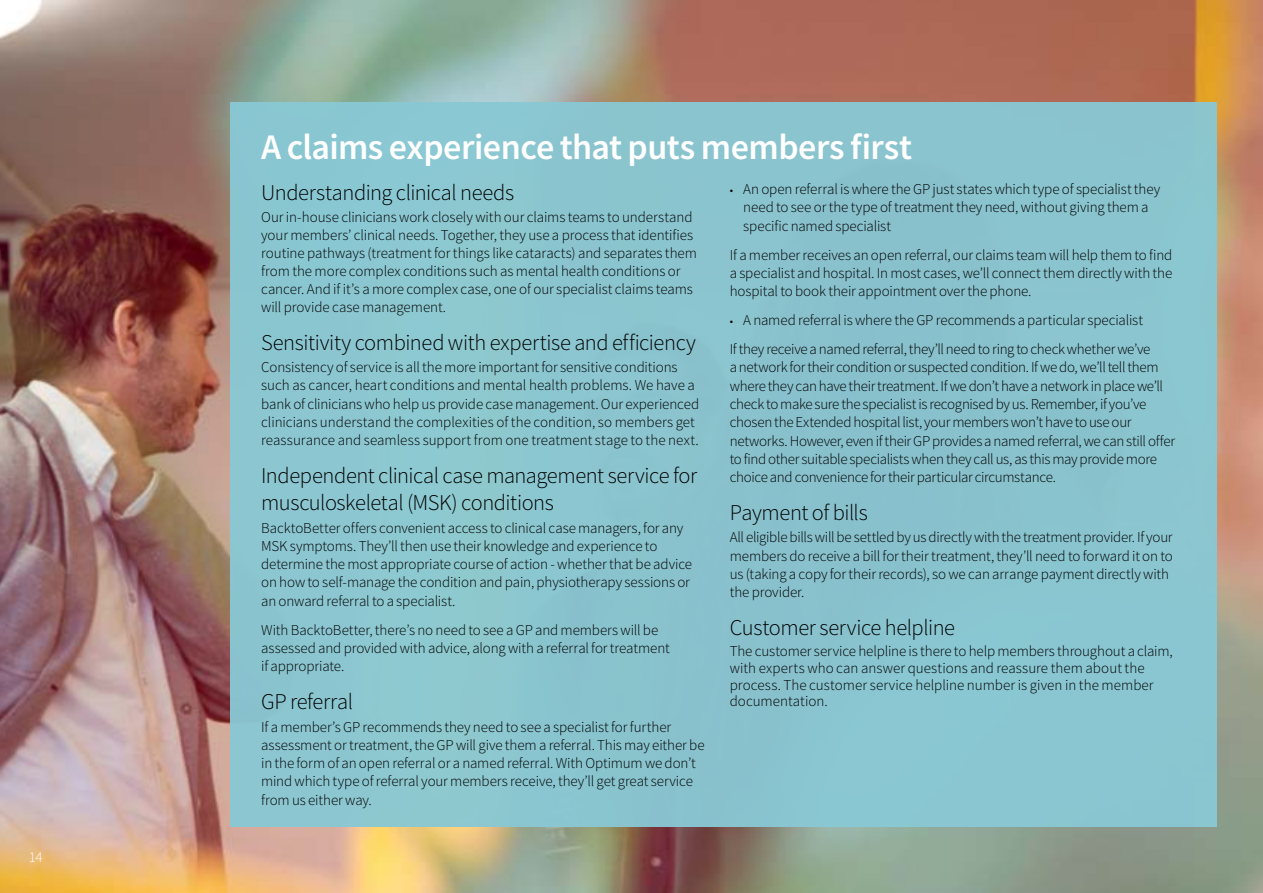
<style>
.page{position:relative;width:1263px;height:893px;background:#fff}
.page>*{position:absolute;margin:0;border:0;box-sizing:border-box;transform-origin:0 0}
.t1{font:600 36px "Source Sans Pro";letter-spacing:-.015em;color:#fff}
.t2{font:300 22.5px/27px "Source Sans Pro";letter-spacing:-.02em;color:#000}
.t3{font:300 15px/18.3px "Source Sans Pro";letter-spacing:-.01em;color:#000}
.t4{font:300 15px "Source Sans Pro";color:#fff}
.s1{font-size:12px}
</style>
<div class="page">
<img style="left:0;top:0;width:1263px;height:893px">
<div style="left:230px;top:102px;width:987px;height:724px;background:#89c8d4"></div>
<p class="t4" style="left:29px;top:847px;width:15px">14</p>
<h1 class="t1" style="left:261px;top:123px;width:652px">A claims experience that puts members first</h1>
<h2 class="t2" style="left:261px;top:179px;width:254px">Understanding clinical needs</h2>
<p class="t3" style="left:261px;top:208px;width:437px">Our in-house clinicians work closely with our claims teams to understand your members’ clinical needs. Together, they use a process that identifies routine pathways (treatment for things like cataracts) and separates them from the more complex conditions such as mental health conditions or cancer. And if it’s a more complex case, one of our specialist claims teams will provide case management.</p>
<h2 class="t2" style="left:261px;top:329px;width:436px">Sensitivity combined with expertise and efficiency</h2>
<p class="t3" style="left:261px;top:358px;width:440px">Consistency of service is all the more important for sensitive conditions such as cancer, heart conditions and mental health problems. We have a bank of clinicians who help us provide case management. Our experienced clinicians understand the complexities of the condition, so members get reassurance and seamless support from one treatment stage to the next.</p>
<h2 class="t2" style="left:261px;top:462px;width:437px">Independent clinical case management service for musculoskeletal (MSK) conditions</h2>
<p class="t3" style="left:261px;top:518px;width:432px">BacktoBetter offers convenient access to clinical case managers, for any MSK symptoms. They’ll then use their knowledge and experience to determine the most appropriate course of action - whether that be advice on how to self-manage the condition and pain, physiotherapy sessions or an onward referral to a specialist.</p>
<p class="t3" style="left:261px;top:621px;width:410px">With BacktoBetter, there’s no need to see a GP and members will be assessed and provided with advice, along with a referral for treatment if appropriate.</p>
<h2 class="t2" style="left:261px;top:688px;width:93px">GP referral</h2>
<p class="t3" style="left:261px;top:717px;width:445px">If a member’s GP recommends they need to see a specialist for further assessment or treatment, the GP will give them a referral. This may either be in the form of an open referral or a named referral. With Optimum we don’t mind which type of referral your members receive, they’ll get great service from us either way.</p>
<p class="t3" style="left:743px;top:180px;width:419px;text-indent:-14px"><span class="s1">•</span> An open referral is where the GP just states which type of specialist they need to see or the type of treatment they need, without giving them a specific named specialist</p>
<p class="t3" style="left:730px;top:246px;width:444px;text-align:justify">If a member receives an open referral, our claims team will help them to find a specialist and hospital. In most cases, we’ll connect them directly with the hospital to book their appointment over the phone.</p>
<p class="t3" style="left:730px;top:306px;width:422px;line-height:29px"><span class="s1">•</span> A named referral is where the GP recommends a particular specialist<br>If they receive a named referral, they’ll need to ring to check whether we’ve</p>
<p class="t3" style="left:730px;top:358px;width:447px">a network for their condition or suspected condition. If we do, we’ll tell them where they can have their treatment. If we don’t have a network in place we’ll check to make sure the specialist is recognised by us. Remember, if you’ve chosen the Extended hospital list, your members won’t have to use our networks. However, even if their GP provides a named referral, we can still offer to find other suitable specialists when they call us, as this may provide more choice and convenience for their particular circumstance.</p>
<h2 class="t2" style="left:730px;top:499px;width:140px">Payment of bills</h2>
<p class="t3" style="left:730px;top:528px;width:445px">All eligible bills will be settled by us directly with the treatment provider. If your members do receive a bill for their treatment, they’ll need to forward it on to us (taking a copy for their records), so we can arrange payment directly with the provider.</p>
<h2 class="t2" style="left:730px;top:614px;width:227px">Customer service helpline</h2>
<p class="t3" style="left:730px;top:643px;width:445px;line-height:16.8px">The customer service helpline is there to help members throughout a claim, with experts who can answer questions and reassure them about the process. The customer service helpline number is given in the member documentation.</p>
</div>
